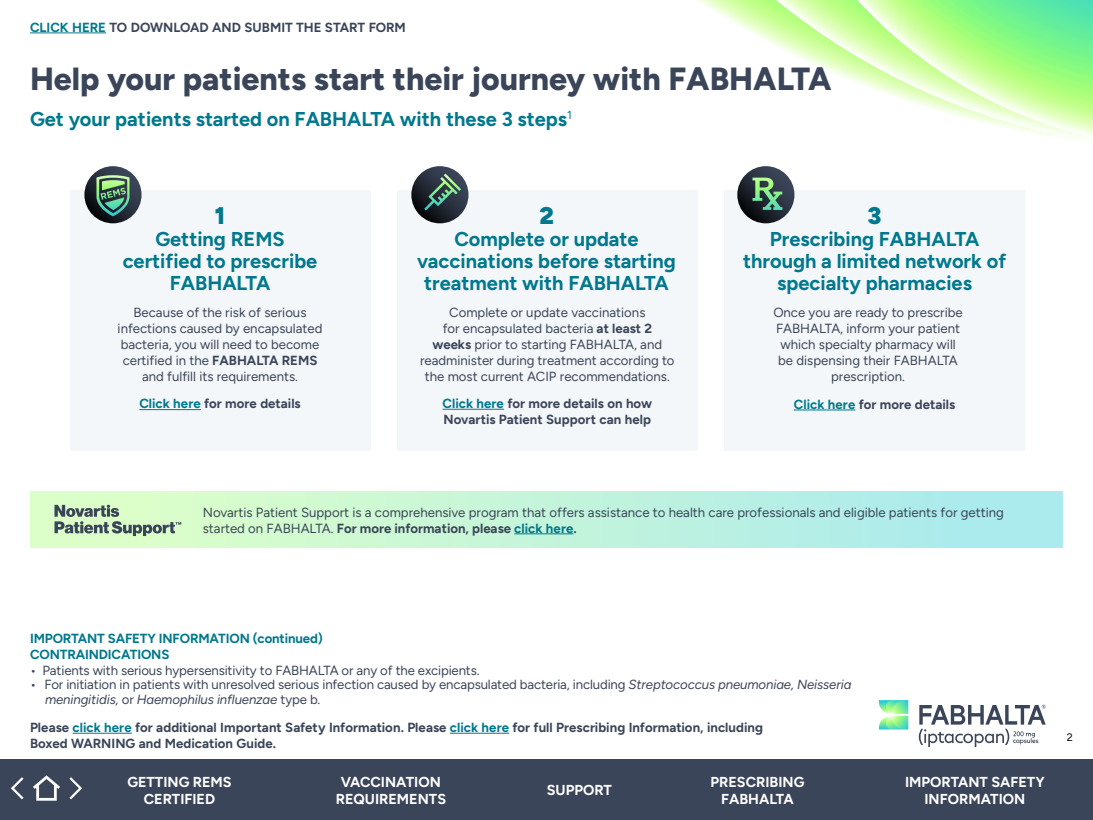
<style>
.page{position:relative;width:1093px;height:820px;background:#fff}
.page>*{position:absolute;margin:0;border:0;box-sizing:border-box;transform-origin:0 0}
.t1{font:800 32px "Figtree";color:#3b4559}
.t2{font:900 24px "Figtree";color:#00788d}
.t3{font:700 20px/22px "Figtree";color:#00788d;text-align:center}
.t4{font:700 14.4px/17.3px "Figtree";color:#fff;text-align:center}
.t5{font:13.2px/16px "Figtree";color:#3b4559;text-align:center}
.t6{font:700 13.2px/16px "Figtree";color:#3b4559}
.t7{font:700 13.2px/15.8px "Figtree";letter-spacing:-.01em;color:#00788d}
.t8{font:10.8px "Figtree";color:#000}
.s1{color:#00788d}
.s2{font-weight:700}
.s3{font-weight:700;color:#00788d}
.s4{font-weight:300;font-style:italic}
</style>
<div class="page">
<svg style="left:919px;top:704px;width:127px;height:42px"></svg>
<svg style="left:879px;top:700px;width:29px;height:29px"></svg>
<svg style="left:698px;top:0;width:78px;height:45px"></svg>
<svg style="left:776px;top:0;width:317px;height:141px"></svg>
<svg style="left:857px;top:0;width:236px;height:137px"></svg>
<hr style="left:73px;top:732px;width:59px;height:1px;background:#00788d">
<hr style="left:450px;top:732px;width:59px;height:1px;background:#00788d">
<div style="left:30px;top:491px;width:1033px;height:56px;background:linear-gradient(to right,#e1ffc6,#a7e8f0)"></div>
<hr style="left:514px;top:533px;width:59px;height:1px;background:#00788d">
<svg style="left:54px;top:504px;width:127px;height:32px"></svg>
<div style="left:397px;top:190px;width:300px;height:260px;background:#f4f7f9"></div>
<hr style="left:443px;top:409px;width:61px;height:1px;background:#00788d">
<svg style="left:411px;top:166px;width:57px;height:57px"></svg>
<svg style="left:424px;top:173px;width:37px;height:37px"></svg>
<div style="left:724px;top:190px;width:300px;height:260px;background:#f4f7f9"></div>
<hr style="left:794px;top:409px;width:61px;height:1px;background:#00788d">
<svg style="left:737px;top:166px;width:57px;height:57px"></svg>
<svg style="left:752px;top:177px;width:30px;height:33px"></svg>
<div style="left:70px;top:190px;width:300px;height:260px;background:#f4f7f9"></div>
<hr style="left:139px;top:409px;width:62px;height:1px;background:#00788d">
<svg style="left:84px;top:166px;width:58px;height:57px"></svg>
<svg style="left:96px;top:175px;width:33px;height:41px"></svg>
<hr style="left:30px;top:33px;width:76px;height:1px;background:#00788d">
<div style="left:0;top:759px;width:1093px;height:60px;background:#3b4559"></div>
<svg style="left:11px;top:775px;width:71px;height:26px"></svg>
<p class="t6" style="left:30px;top:19px;width:377px"><span class="s1">CLICK HERE</span> TO DOWNLOAD AND SUBMIT THE START FORM</p>
<h1 class="t1" style="left:30px;top:60px;width:803px">Help your patients start their journey with FABHALTA</h1>
<h3 class="t3" style="left:30px;top:107px;width:543px">Get your patients started on FABHALTA with these 3 steps<sup>1</sup></h3>
<h2 class="t2" style="left:215px;top:200px;width:12px">1</h2>
<h3 class="t3" style="left:123px;top:228px;width:196px">Getting REMS certified to prescribe<br>FABHALTA</h3>
<p class="t5" style="left:118px;top:304px;width:206px">Because of the risk of serious infections caused by encapsulated bacteria, you will need to become certified in the <span class="s2">FABHALTA REMS </span>and fulfill its requirements.</p>
<p class="t6" style="left:139px;top:395px;width:163px"><span class="s1">Click here</span> for more details</p>
<h2 class="t2" style="left:539px;top:200px;width:16px">2</h2>
<h3 class="t3" style="left:417px;top:228px;width:260px">Complete or update vaccinations before starting treatment with FABHALTA</h3>
<p class="t5" style="left:420px;top:304px;width:256px">Complete or update vaccinations<br>for encapsulated bacteria <span class="s2">at least 2<br>weeks</span> prior to starting FABHALTA, and readminister during treatment according to the most current ACIP recommendations.</p>
<p class="t6" style="left:443px;top:395px;width:211px"><span class="s1">Click here</span> for more details on how<br>Novartis Patient Support can help</p>
<h2 class="t2" style="left:868px;top:200px;width:15px">3</h2>
<h3 class="t3" style="left:743px;top:228px;width:265px">Prescribing FABHALTA through a limited network of specialty pharmacies</h3>
<p class="t5" style="left:773px;top:304px;width:191px">Once you are ready to prescribe<br>FABHALTA, inform your patient which specialty pharmacy will be dispensing their FABHALTA prescription.</p>
<p class="t6" style="left:794px;top:395px;width:163px"><span class="s1">Click here</span> for more details</p>
<p class="t5" style="left:203px;top:503px;width:802px;text-align:left">Novartis Patient Support is a comprehensive program that offers assistance to health care professionals and eligible patients for getting started on FABHALTA. <span class="s2">For more information, please</span> <span class="s3">click here</span><span class="s2">.</span></p>
<p class="t7" style="left:30px;top:630px;width:294px">IMPORTANT SAFETY INFORMATION (continued)<br>CONTRAINDICATIONS</p>
<p class="t5" style="left:30px;top:662px;width:451px">• Patients with serious hypersensitivity to FABHALTA or any of the excipients.</p>
<p class="t5" style="left:45px;top:677px;width:808px;line-height:14.4px;text-align:left;text-indent:-15px">• For initiation in patients with unresolved serious infection caused by encapsulated bacteria, including <span class="s4">Streptococcus pneumoniae, Neisseria meningitidis,</span> or <span class="s4">Haemophilus influenzae</span> type b.</p>
<p class="t6" style="left:30px;top:718px;width:734px">Please <span class="s1">click here</span> for additional Important Safety Information. Please <span class="s1">click here</span> for full Prescribing Information, including<br>Boxed WARNING and Medication Guide.</p>
<p class="t4" style="left:127px;top:772px;width:106px">GETTING REMS<br>CERTIFIED</p>
<p class="t4" style="left:336px;top:772px;width:112px">VACCINATION<br>REQUIREMENTS</p>
<p class="t4" style="left:547px;top:781px;width:67px">SUPPORT</p>
<p class="t4" style="left:710px;top:772px;width:95px">PRESCRIBING<br>FABHALTA</p>
<p class="t4" style="left:905px;top:772px;width:141px">IMPORTANT SAFETY<br>INFORMATION</p>
<p class="t8" style="left:1067px;top:731px;width:8px">2</p>
</div>
